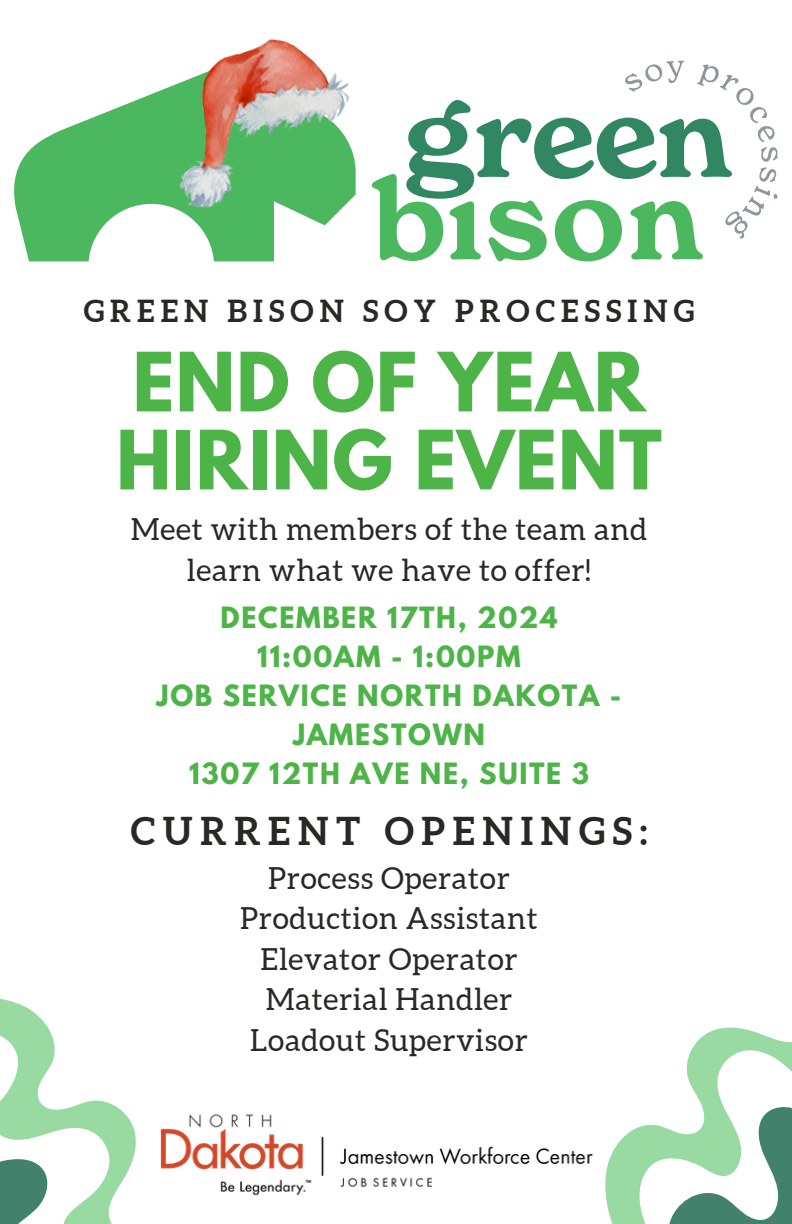
<style>
.page{position:relative;width:792px;height:1224px;background:#fff}
.page>*{position:absolute;margin:0;border:0;box-sizing:border-box;transform-origin:0 0}
.t1{font:700 72.4px/78px "League Spartan";letter-spacing:.015em;color:#4db447}
.t2{font:700 38.4px "Aleo";letter-spacing:.2em;color:#272925}
.t3{font:30.4px/40.4px "Aleo";letter-spacing:.025em;color:#272925;text-align:center}
.t4{font:700 30.4px "Aleo";letter-spacing:.2em;color:#272925}
.t5{font:700 26px/39px "League Spartan";letter-spacing:.065em;color:#4db447;text-align:center}
</style>
<div class="page">
<svg style="left:626px;top:1027px;width:166px;height:197px"></svg>
<svg style="left:0;top:998px;width:136px;height:226px"></svg>
<svg style="left:372px;top:61px;width:406px;height:200px"></svg>
<svg style="left:14px;top:86px;width:260px;height:175px;fill:#4bb860"></svg>
<img style="left:172px;top:39px;width:184px;height:190px">
<img style="left:160px;top:1114px;width:466px;height:110px">
<h3 class="t4" style="left:84px;top:293px;width:612px">GREEN BISON SOY PROCESSING</h3>
<p class="t1" style="left:116px;top:352px;width:547px">END OF YEAR<br>HIRING EVENT</p>
<h1 class="t3" style="left:131px;top:509px;width:518px">Meet with members of the team and learn what we have to offer!</h1>
<h4 class="t5" style="left:221px;top:601px;width:338px">DECEMBER 17TH, 2024</h4>
<p class="t5" style="left:257px;top:640px;width:265px">11:00AM - 1:00PM</p>
<p class="t5" style="left:157px;top:679px;width:466px">JOB SERVICE NORTH DAKOTA -<br>JAMESTOWN</p>
<p class="t5" style="left:189px;top:757px;width:401px">1307 12TH AVE NE, SUITE 3</p>
<p class="t2" style="left:131px;top:809px;width:518px">CURRENT OPENINGS:</p>
<p class="t3" style="left:240px;top:858px;width:299px">Process Operator<br>Production Assistant<br>Elevator Operator<br>Material Handler<br>Loadout Supervisor</p>
</div>
